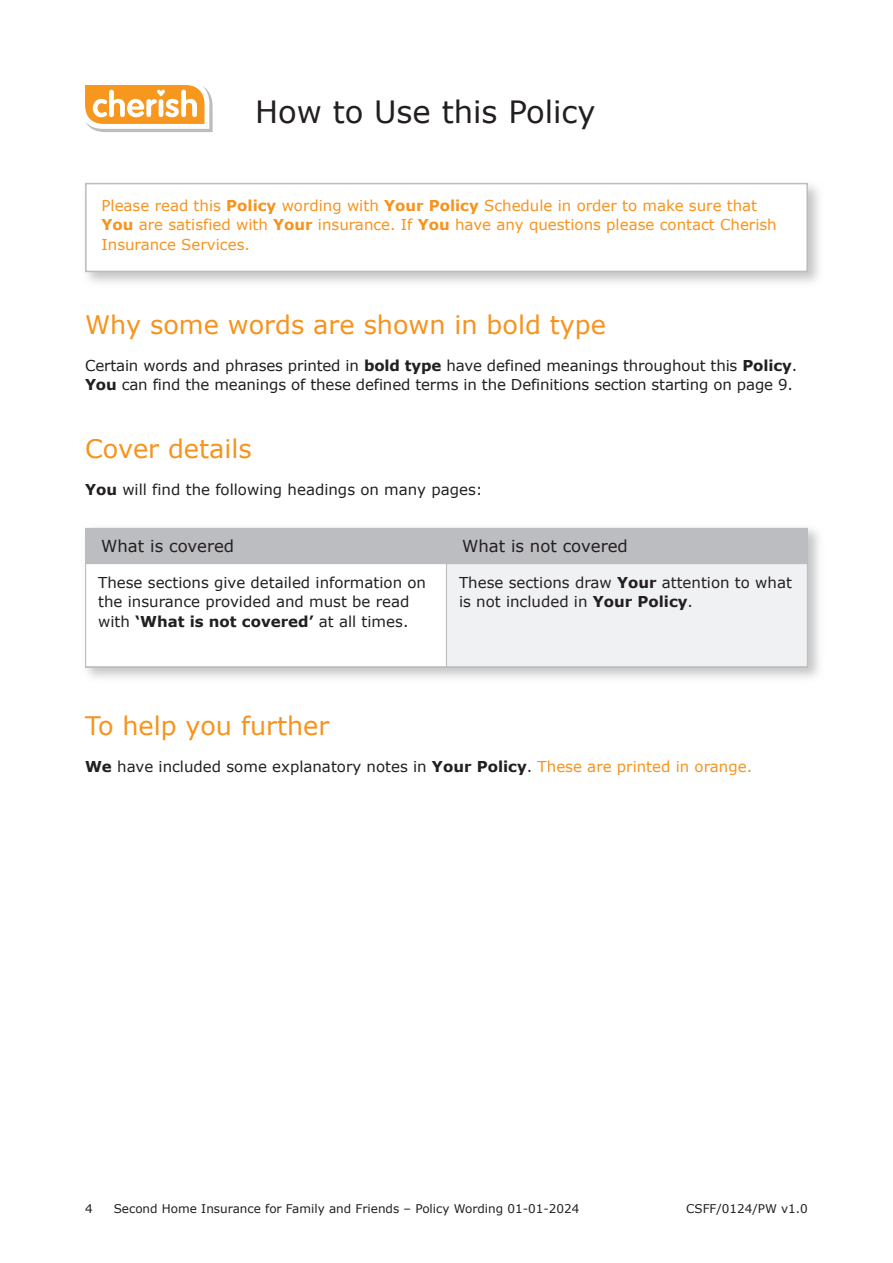
<style>
.page{position:relative;width:893px;height:1263px;background:#fff}
.page>*{position:absolute;margin:0;border:0;box-sizing:border-box;transform-origin:0 0}
.t1{font:30.75px "Verdana";color:#231f20}
.t2{font:25.5px "Verdana";color:#f7931d}
.t3{font:16.5px "Verdana";color:#231f20}
.t4{font:15px/19.5px "Verdana";color:#231f20}
.t5{font:15px/19.5px "Verdana";color:#f7931d}
.t6{font:12px "Verdana";color:#231f20}
.s1{font-weight:700}
.s2{color:#f7931d}
</style>
<div class="page">
<svg style="left:85px;top:85px;width:128px;height:47px"></svg>
<div style="left:85px;top:528px;width:361px;height:36px;background:#bcbdc0"></div>
<div style="left:446px;top:528px;width:362px;height:36px;background:#bcbdc0"></div>
<div style="left:446px;top:564px;width:362px;height:103px;background:#f0f1f2"></div>
<hr style="left:85px;top:528px;width:1px;height:139px;background:#bcbdc0">
<hr style="left:446px;top:528px;width:1px;height:139px;background:#bcbdc0">
<hr style="left:807px;top:528px;width:1px;height:139px;background:#bcbdc0">
<hr style="left:85px;top:666px;width:723px;height:1px;background:#bcbdc0">
<div style="left:85px;top:183px;width:723px;height:89px;border:2px solid #bcbdc0"></div>
<h1 class="t1" style="left:255px;top:92px;width:342px">How to Use this Policy</h1>
<p class="t5" style="left:102px;top:195px;width:677px">Please read this <span class="s1">Policy</span> wording with <span class="s1">Your Policy</span> Schedule in order to make sure that<br><span class="s1">You</span> are satisfied with <span class="s1">Your</span> insurance. If <span class="s1">You</span> have any questions please contact Cherish<br>Insurance Services.</p>
<h2 class="t2" style="left:85px;top:309px;width:522px">Why some words are shown in bold type</h2>
<p class="t4" style="left:85px;top:355px;width:714px">Certain words and phrases printed in <span class="s1">bold type</span> have defined meanings throughout this <span class="s1">Policy</span>.<br><span class="s1">You</span> can find the meanings of these defined terms in the Definitions section starting on page 9.</p>
<h2 class="t2" style="left:85px;top:433px;width:168px">Cover details</h2>
<p class="t4" style="left:85px;top:479px;width:399px"><span class="s1">You</span> will find the following headings on many pages:</p>
<p class="t3" style="left:101px;top:535px;width:134px">What is covered</p>
<p class="t3" style="left:462px;top:535px;width:167px">What is not covered</p>
<p class="t4" style="left:98px;top:572px;width:329px">These sections give detailed information on the insurance provided and must be read with <span class="s1">‘What is not covered’</span> at all times.</p>
<p class="t4" style="left:459px;top:572px;width:334px">These sections draw <span class="s1">Your</span> attention to what is not included in <span class="s1">Your Policy</span>.</p>
<h2 class="t2" style="left:85px;top:710px;width:246px">To help you further</h2>
<p class="t4" style="left:85px;top:756px;width:669px"><span class="s1">We</span> have included some explanatory notes in <span class="s1">Your Policy</span>. <span class="s2">These are printed in orange.</span></p>
<p class="t6" style="left:85px;top:1200px;width:9px">4</p>
<p class="t6" style="left:114px;top:1200px;width:467px">Second Home Insurance for Family and Friends – Policy Wording 01-01-2024</p>
<p class="t6" style="left:686px;top:1200px;width:123px">CSFF/0124/PW v1.0</p>
</div>
